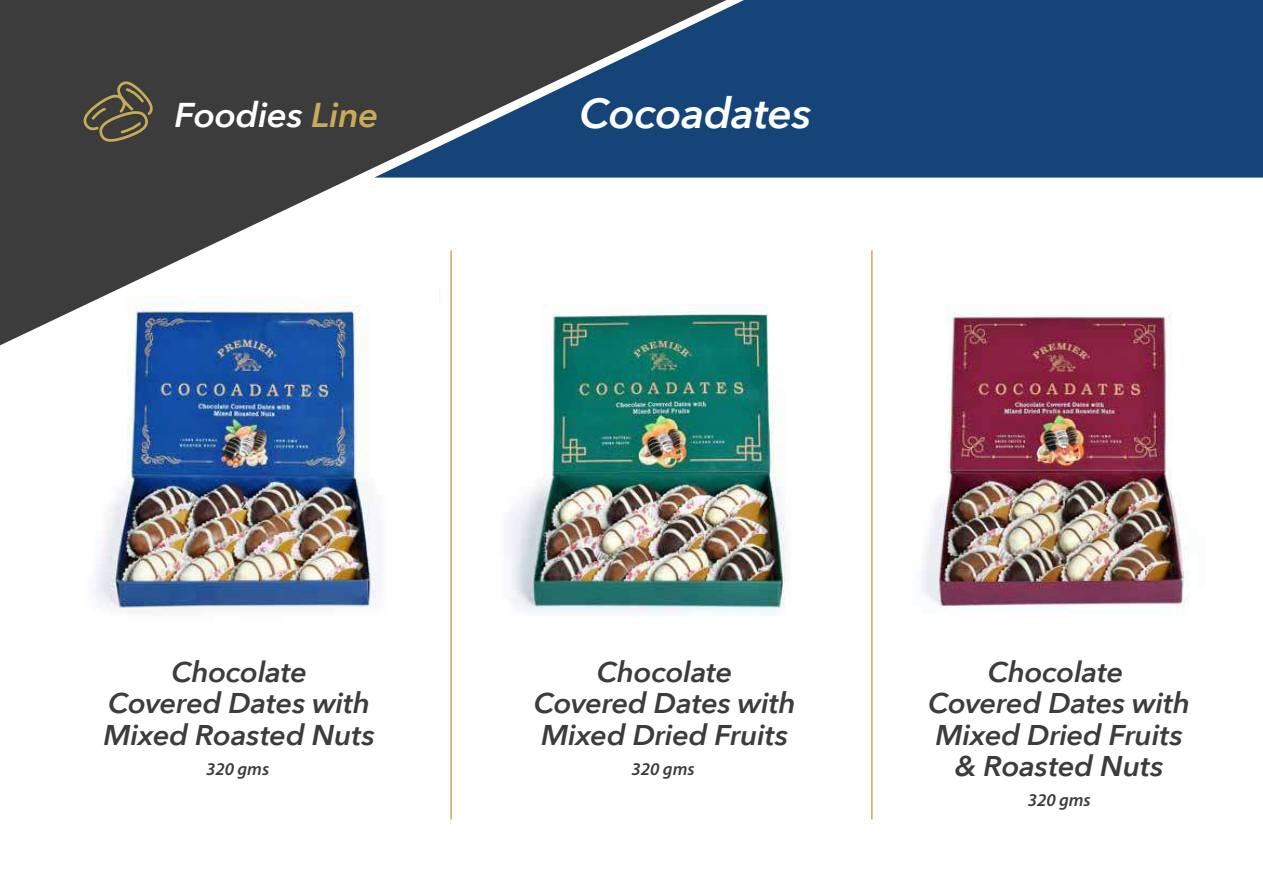
<style>
.page{position:relative;width:1263px;height:893px;background:#fff}
.page>*{position:absolute;margin:0;border:0;box-sizing:border-box;transform-origin:0 0}
.t1{font:italic 600 42px "Avenir Next";letter-spacing:-.015em;color:#fff;scale:1.04 1}
.t2{font:italic 600 34.35px "Avenir Next";letter-spacing:-.015em;color:#fff;scale:1.04 1}
.t3{font:italic 600 28.5px/31.5px "Avenir Next";letter-spacing:-.01em;color:#3c3c3b;text-align:center;scale:1.04 1}
.t4{font:italic 600 18px "Myriad Pro";color:#3c3c3b}
.s1{color:#c6ab59}
</style>
<div class="page">
<img style="left:93px;top:345px;width:285px;height:268px">
<div style="left:726px;top:0;width:537px;height:178px;background:#144478"></div>
<svg style="left:0;top:0;width:726px;height:345px;fill:#3b3c3b"></svg>
<svg style="left:83px;top:79px;width:70px;height:63px;background:#575241"></svg>
<img style="left:440px;top:288px;width:346px;height:328px">
<img style="left:921px;top:312px;width:268px;height:302px">
<hr style="left:450px;top:250px;width:2px;height:569px;background:#c6ab59">
<hr style="left:871px;top:250px;width:2px;height:569px;background:#c6ab59">
<p class="t2" style="left:175px;top:85px;width:198px">Foodies <span class="s1">Line</span></p>
<h1 class="t1" style="left:579px;top:77px;width:225px">Cocoadates</h1>
<p class="t3" style="left:103px;top:655px;width:263px">Chocolate<br>Covered Dates with<br>Mixed Roasted Nuts</p>
<p class="t4" style="left:206px;top:759px;width:65px">320 gms</p>
<p class="t3" style="left:534px;top:655px;width:253px">Chocolate<br>Covered Dates with<br>Mixed Dried Fruits</p>
<p class="t4" style="left:632px;top:759px;width:65px">320 gms</p>
<p class="t3" style="left:928px;top:655px;width:253px">Chocolate<br>Covered Dates with<br>Mixed Dried Fruits &amp; Roasted Nuts</p>
<p class="t4" style="left:1028px;top:790px;width:65px">320 gms</p>
</div>
